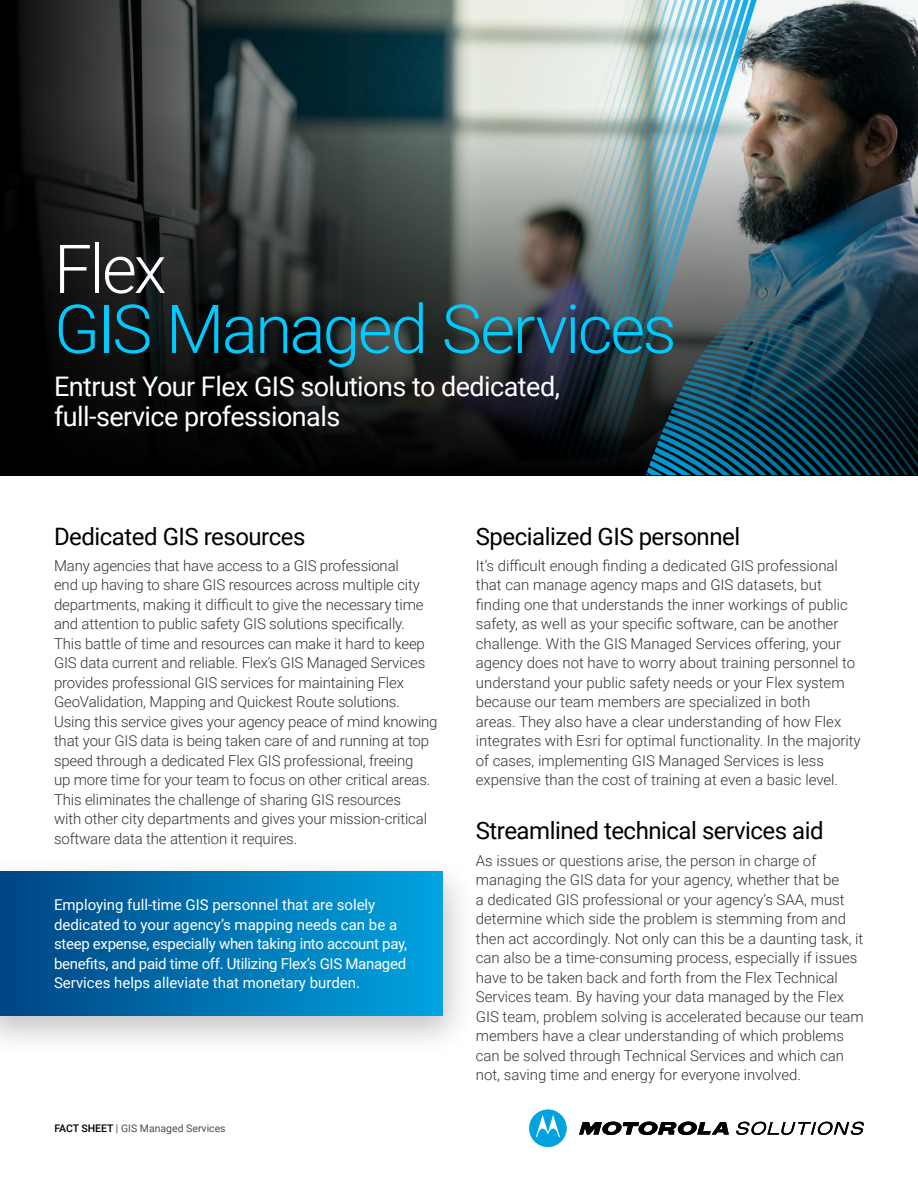
<style>
.page{position:relative;width:918px;height:1188px;background:#fff}
.page>*{position:absolute;margin:0;border:0;box-sizing:border-box;transform-origin:0 0}
.t1{font:300 67.5px "Roboto";letter-spacing:-.04em;color:#00caff}
.t2{font:300 67.5px "Roboto";color:#fff}
.t3{font:27px/30px "Roboto";letter-spacing:-.02em;color:#fff}
.t4{font:24px "Roboto";letter-spacing:-.02em;color:#000}
.t5{font:300 15px/19.5px "Roboto";color:#343434}
.t6{font:15px/19.5px "Roboto";color:#fff}
.t7{font:10.5px "Roboto";color:#4d4d4d}
.s1{font-weight:500;color:#000}
</style>
<div class="page">
<img style="left:434px;top:0;width:484px;height:108px">
<img style="left:434px;top:108px;width:484px;height:367px">
<svg style="left:0;top:0;width:434px;height:475px;background:#1f2525"></svg>
<svg style="left:761px;top:318px;width:157px;height:157px;background:#0b2d3b"></svg>
<img style="left:753px;top:0;width:8px;height:475px">
<img style="left:745px;top:0;width:8px;height:475px">
<svg style="left:737px;top:0;width:8px;height:475px;background:#6f8f9a"></svg>
<svg style="left:729px;top:0;width:8px;height:475px;background:#7195a2"></svg>
<svg style="left:721px;top:0;width:8px;height:475px;background:#6e94a2"></svg>
<svg style="left:713px;top:0;width:8px;height:475px;background:#6b94a2"></svg>
<svg style="left:705px;top:0;width:8px;height:475px;background:#6994a3"></svg>
<svg style="left:697px;top:0;width:8px;height:475px;background:#6994a3"></svg>
<svg style="left:689px;top:0;width:8px;height:475px;background:#6995a3"></svg>
<svg style="left:681px;top:0;width:8px;height:475px;background:#6b95a4"></svg>
<svg style="left:673px;top:0;width:8px;height:475px;background:#6d96a3"></svg>
<svg style="left:665px;top:0;width:8px;height:475px;background:#6f94a1"></svg>
<svg style="left:658px;top:0;width:7px;height:475px;background:#688b94"></svg>
<svg style="left:650px;top:0;width:8px;height:475px;background:#567579"></svg>
<svg style="left:642px;top:0;width:8px;height:475px;background:#556b69"></svg>
<svg style="left:634px;top:0;width:8px;height:475px;background:#667976"></svg>
<svg style="left:626px;top:0;width:8px;height:475px;background:#728484"></svg>
<svg style="left:476px;top:0;width:150px;height:475px;background:#797e7d"></svg>
<div style="left:0;top:854px;width:477px;height:204px;background:#000;opacity:.25"></div>
<div style="left:0;top:872px;width:442px;height:143px;background:linear-gradient(to right,#004483,#00a3e0)"></div>
<svg style="left:579px;top:1122px;width:150px;height:14px"></svg>
<svg style="left:529px;top:1110px;width:38px;height:37px"></svg>
<svg style="left:736px;top:1122px;width:128px;height:13px"></svg>
<h1 class="t2" style="left:54px;top:222px;width:114px">Flex</h1>
<h1 class="t1" style="left:54px;top:282px;width:624px">GIS Managed Services</h1>
<h2 class="t3" style="left:54px;top:371px;width:508px">Entrust Your Flex GIS solutions to dedicated, full-service professionals</h2>
<h3 class="t4" style="left:54px;top:519px;width:253px">Dedicated GIS resources</h3>
<p class="t5" style="left:54px;top:555px;width:385px">Many agencies that have access to a GIS professional<br>end up having to share GIS resources across multiple city departments, making it difficult to give the necessary time and attention to public safety GIS solutions specifically.<br>This battle of time and resources can make it hard to keep GIS data current and reliable. Flex’s GIS Managed Services provides professional GIS services for maintaining Flex GeoValidation, Mapping and Quickest Route solutions.<br>Using this service gives your agency peace of mind knowing that your GIS data is being taken care of and running at top speed through a dedicated Flex GIS professional, freeing<br>up more time for your team to focus on other critical areas.<br>This eliminates the challenge of sharing GIS resources<br>with other city departments and gives your mission-critical software data the attention it requires.</p>
<p class="t6" style="left:54px;top:894px;width:355px">Employing full-time GIS personnel that are solely dedicated to your agency’s mapping needs can be a steep expense, especially when taking into account pay, benefits, and paid time off. Utilizing Flex’s GIS Managed Services helps alleviate that monetary burden.</p>
<p class="t7" style="left:54px;top:1120px;width:173px"><span class="s1">FACT SHEET</span> | GIS Managed Services</p>
<h3 class="t4" style="left:476px;top:519px;width:266px">Specialized GIS personnel</h3>
<p class="t5" style="left:476px;top:555px;width:386px">It’s difficult enough finding a dedicated GIS professional that can manage agency maps and GIS datasets, but finding one that understands the inner workings of public safety, as well as your specific software, can be another challenge. With the GIS Managed Services offering, your agency does not have to worry about training personnel to understand your public safety needs or your Flex system because our team members are specialized in both<br>areas. They also have a clear understanding of how Flex integrates with Esri for optimal functionality. In the majority of cases, implementing GIS Managed Services is less expensive than the cost of training at even a basic level.</p>
<h3 class="t4" style="left:476px;top:814px;width:349px">Streamlined technical services aid</h3>
<p class="t5" style="left:476px;top:850px;width:389px">As issues or questions arise, the person in charge of managing the GIS data for your agency, whether that be<br>a dedicated GIS professional or your agency’s SAA, must determine which side the problem is stemming from and then act accordingly. Not only can this be a daunting task, it can also be a time-consuming process, especially if issues have to be taken back and forth from the Flex Technical Services team. By having your data managed by the Flex GIS team, problem solving is accelerated because our team members have a clear understanding of which problems can be solved through Technical Services and which can not, saving time and energy for everyone involved.</p>
</div>
